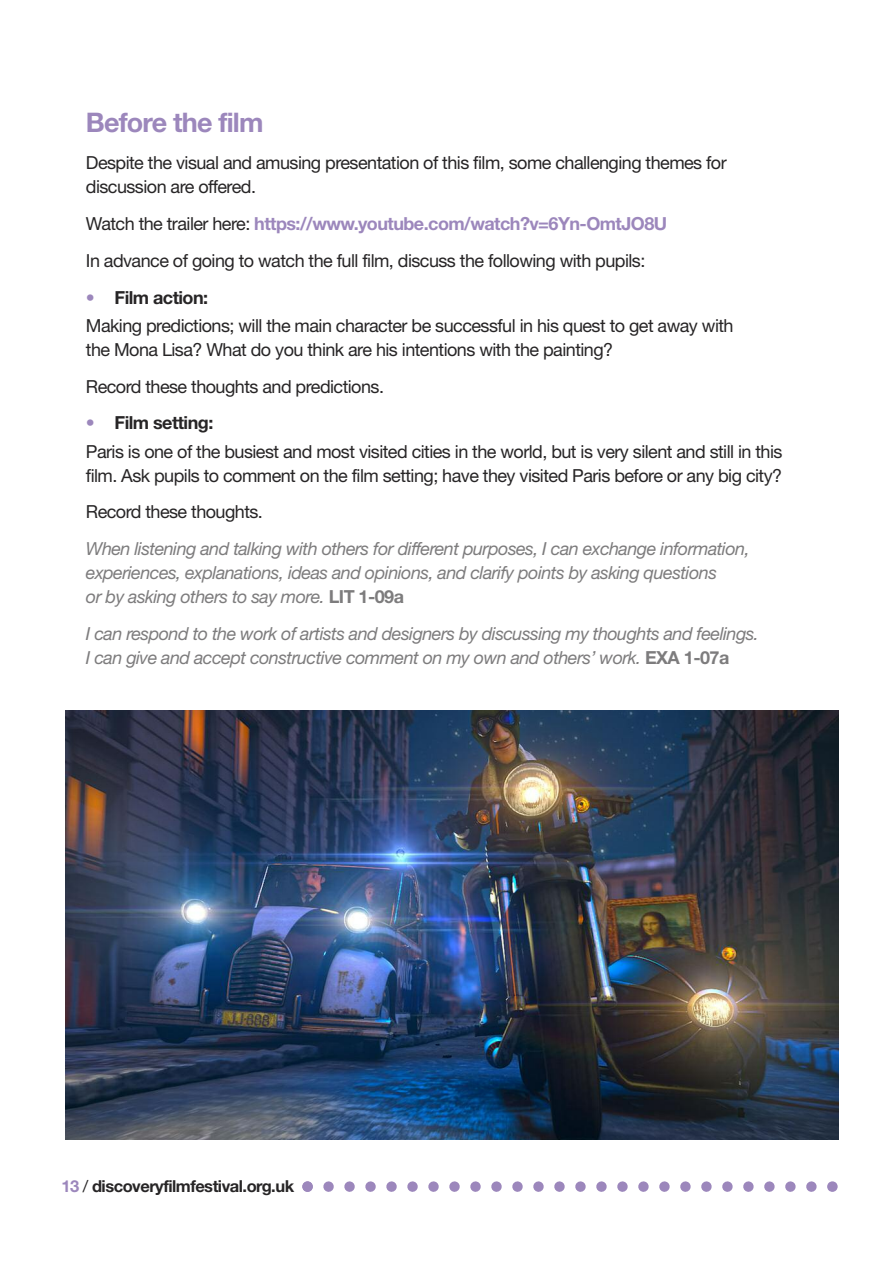
<style>
.page{position:relative;width:893px;height:1263px;background:#fff}
.page>*{position:absolute;margin:0;border:0;box-sizing:border-box;transform-origin:0 0}
.t1{font:700 27px "Helvetica Neue";letter-spacing:-.03em;color:#9c87bc}
.t2{font:18px/36.8px "Helvetica Neue";letter-spacing:-.03em;color:#272526}
.t3{font:italic 18px/24px "Helvetica Neue";letter-spacing:-.03em;color:#7d7c7d}
.t4{font:700 16.5px "Helvetica Neue";letter-spacing:-.03em;color:#272526}
.s1{font-weight:700;color:#9c87bc}
.s2{font-weight:700}
.s3{font-weight:700;font-style:normal}
.s4{color:#9c87bc}
.s5{font-weight:400}
</style>
<div class="page">
<svg style="left:302px;top:1181px;width:536px;height:11px"></svg>
<img style="left:65px;top:710px;width:774px;height:430px">
<h1 class="t1" style="left:86px;top:113px;width:179px">Before the film</h1>
<p class="t2" style="left:86px;top:153px;width:642px;line-height:24px">Despite the visual and amusing presentation of this film, some challenging themes for discussion are offered.</p>
<p class="t2" style="left:86px;top:207px;width:583px">Watch the trailer here: <span class="s1">https://www.youtube.com/watch?v=6Yn-OmtJO8U<br></span>In advance of going to watch the full film, discuss the following with pupils:</p>
<p class="t2" style="left:86px;top:285px;width:649px;line-height:28.2px"><span class="s1">•</span> <span class="s2">Film action:<br></span>Making predictions; will the main character be successful in his quest to get away with</p>
<p class="t2" style="left:86px;top:333px;width:529px">the Mona Lisa? What do you think are his intentions with the painting?<br>Record these thoughts and predictions.</p>
<p class="t2" style="left:86px;top:411px;width:698px;line-height:28.2px"><span class="s1">•</span> <span class="s2">Film setting:<br></span>Paris is one of the busiest and most visited cities in the world, but is very silent and still in this</p>
<p class="t2" style="left:86px;top:458px;width:698px">film. Ask pupils to comment on the film setting; have they visited Paris before or any big city?<br>Record these thoughts.</p>
<p class="t3" style="left:86px;top:538px;width:665px">When listening and talking with others for different purposes, I can exchange information, experiences, explanations, ideas and opinions, and clarify points by asking questions<br>or by asking others to say more. <span class="s3">LIT 1-09a</span></p>
<p class="t3" style="left:86px;top:623px;width:675px">I can respond to the work of artists and designers by discussing my thoughts and feelings.<br>I can give and accept constructive comment on my own and others’ work. <span class="s3">EXA 1-07a</span></p>
<p class="t4" style="left:61px;top:1180px;width:234px"><span class="s4">13</span> <span class="s5">/</span> discoveryfilmfestival.org.uk</p>
</div>
